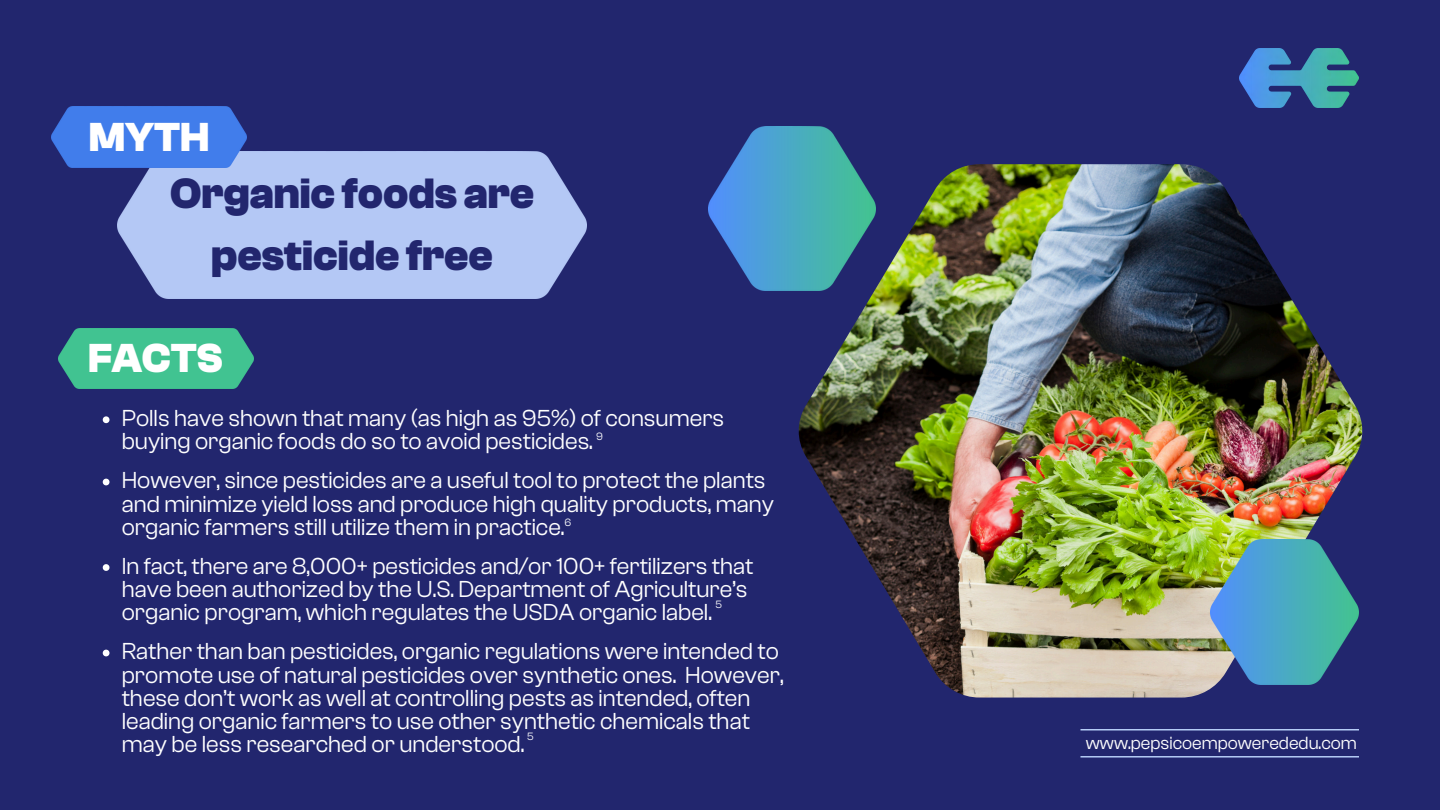
<style>
.page{position:relative;width:1440px;height:810px;background:#22266e}
.page>*{position:absolute;margin:0;border:0;box-sizing:border-box;transform-origin:0 0}
.t1{font:700 44px/61.5px "Clash Grotesk";color:#22266e;text-align:center}
.t2{font:700 42px "Clash Grotesk";color:#fff}
.t3{font:24px/23.2px "Clash Grotesk";color:#fff}
.t4{font:18.3px "Clash Grotesk";color:#fff}
.t5{font:11px "Clash Grotesk";color:#fff}
</style>
<div class="page">
<img style="left:797px;top:164px;width:566px;height:534px">
<img style="left:708px;top:127px;width:168px;height:163px">
<img style="left:1210px;top:539px;width:149px;height:145px">
<img style="left:118px;top:152px;width:468px;height:147px">
<img style="left:52px;top:107px;width:195px;height:61px">
<img style="left:58px;top:328px;width:195px;height:61px">
<hr style="left:1080px;top:756px;width:279px;height:2px;background:#b5ccf6">
<hr style="left:1080px;top:729px;width:279px;height:1px;background:#b5ccf6">
<svg style="left:103px;top:416px;width:6px;height:7px"></svg>
<svg style="left:103px;top:479px;width:6px;height:6px"></svg>
<svg style="left:103px;top:564px;width:6px;height:7px"></svg>
<svg style="left:103px;top:650px;width:6px;height:6px"></svg>
<img style="left:1240px;top:48px;width:119px;height:59px">
<p class="t2" style="left:89px;top:114px;width:122px">MYTH</p>
<p class="t1" style="left:170px;top:163px;width:366px">Organic foods are pesticide free</p>
<h1 class="t2" style="left:88px;top:335px;width:136px">FACTS</h1>
<h2 class="t3" style="left:122px;top:407px;width:604px">Polls have shown that many (as high as 95%) of consumers buying organic foods do so to avoid pesticides.</h2>
<p class="t3" style="left:122px;top:469px;width:654px">However, since pesticides are a useful tool to protect the plants and minimize yield loss and produce high quality products, many organic farmers still utilize them in practice.</p>
<p class="t3" style="left:122px;top:555px;width:633px">In fact, there are 8,000+ pesticides and/or 100+ fertilizers that have been authorized by the U.S. Department of Agriculture’s organic program, which regulates the USDA organic label.</p>
<p class="t3" style="left:122px;top:640px;width:663px">Rather than ban pesticides, organic regulations were intended to promote use of natural pesticides over synthetic ones. However, these don’t work as well at controlling pests as intended, often leading organic farmers to use other synthetic chemicals that may be less researched or understood.</p>
<h1 class="t5" style="left:596px;top:430px;width:8px">9</h1>
<p class="t5" style="left:565px;top:516px;width:8px">6</p>
<p class="t5" style="left:716px;top:599px;width:8px">5</p>
<p class="t5" style="left:527px;top:730px;width:8px">5</p>
<p class="t4" style="left:1086px;top:733px;width:273px">www.pepsicoempowerededu.com</p>
</div>
